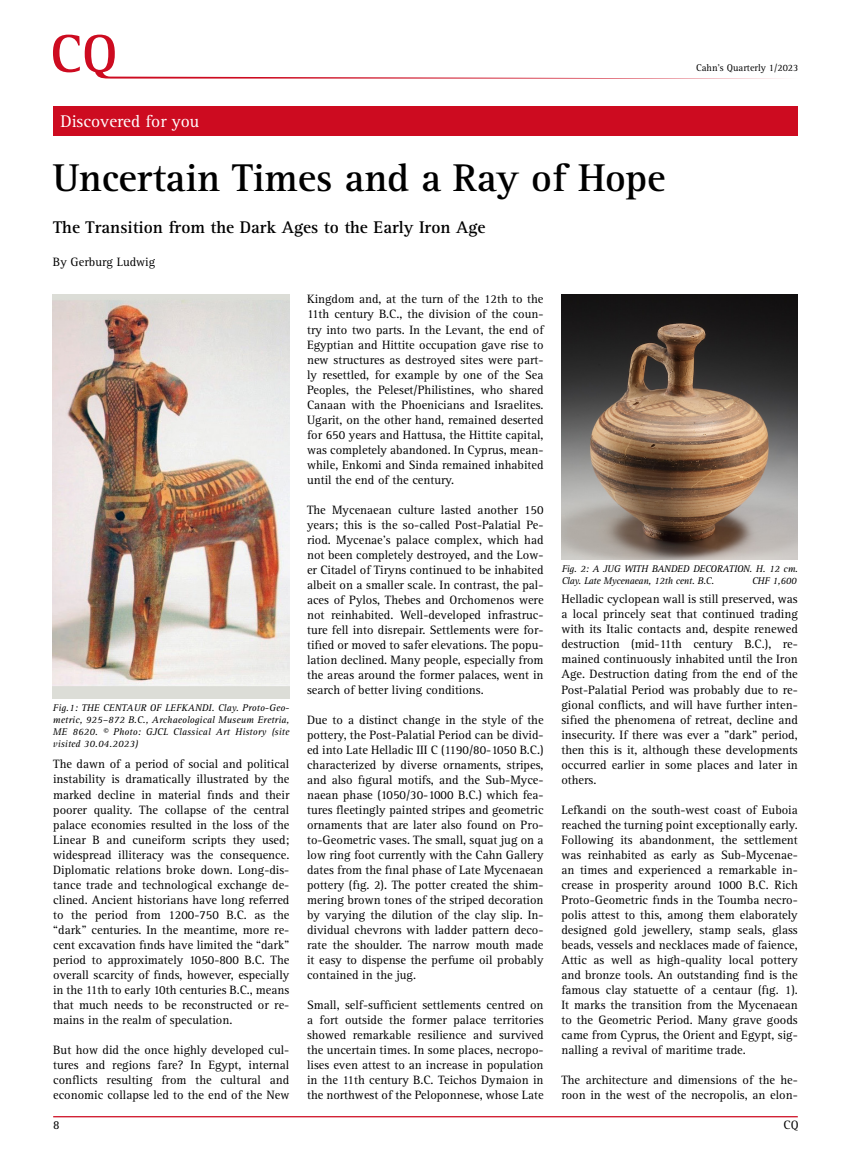
<style>
.page{position:relative;width:851px;height:1170px;background:#fff}
.page>*{position:absolute;margin:0;border:0;box-sizing:border-box;transform-origin:0 0}
.t1{font:700 40px "Rotis Serif Std";letter-spacing:-.005em;color:#000}
.t2{font:700 17.5px "Rotis Serif Std";color:#000}
.t3{font:17.5px "Rotis Serif Std";color:#fff}
.t4{font:12.5px/15px "Rotis Serif Std";color:#000;text-align:justify}
.t5{font:italic 10px/12px "Rotis Serif Std";letter-spacing:-.02em;color:#000;text-align:justify}
.t6{font:10px "Rotis Serif Std";color:#000}
</style>
<div class="page">
<hr style="left:53px;top:1115px;width:744px;height:2px;background:#cd0b20">
<svg style="left:53px;top:35px;width:731px;height:44px"></svg>
<div style="left:53px;top:106px;width:744px;height:30px;background:#cd0b20"></div>
<img style="left:53px;top:295px;width:236px;height:403px">
<img style="left:561px;top:295px;width:236px;height:264px">
<h2 class="t3" style="left:60px;top:111px;width:140px">Discovered for you</h2>
<h1 class="t1" style="left:53px;top:154px;width:614px">Uncertain Times and a Ray of Hope</h1>
<h2 class="t2" style="left:53px;top:217px;width:434px">The Transition from the Dark Ages to the Early Iron Age</h2>
<p class="t4" style="left:53px;top:254px;width:104px">By Gerburg Ludwig</p>
<p class="t6" style="left:696px;top:62px;width:104px">Cahn’s Quarterly 1/2023</p>
<p class="t5" style="left:53px;top:701px;width:238px">Fig.1: THE CENTAUR OF LEFKANDI. Clay. Proto-Geo&shy;metric, 925–872 B.C., Archaeological Museum Eretria, ME 8620. © Photo: GJCL Classical Art History (site visited 30.04.2023)</p>
<p class="t4" style="left:53px;top:757px;width:238px">The dawn of a period of social and political instability is dramatically illustrated by the marked decline in material finds and their poorer quality. The collapse of the central palace economies resulted in the loss of the Linear B and cuneiform scripts they used; widespread illiteracy was the consequence.<br>Diplomatic relations broke down. Long-dis&shy;tance trade and technological exchange de&shy;clined. Ancient historians have long referred to the period from 1200-750 B.C. as the “dark" centuries. In the meantime, more re&shy;cent excavation finds have limited the “dark" period to approximately 1050-800 B.C. The overall scarcity of finds, however, especially in the 11th to early 10th centuries B.C., means that much needs to be reconstructed or re&shy;mains in the realm of speculation.</p>
<p class="t4" style="left:53px;top:1042px;width:238px">But how did the once highly developed cul&shy;tures and regions fare? In Egypt, internal conflicts resulting from the cultural and economic collapse led to the end of the New</p>
<p class="t4" style="left:53px;top:1117px;width:8px">8</p>
<p class="t4" style="left:307px;top:292px;width:238px">Kingdom and, at the turn of the 12th to the 11th century B.C., the division of the coun&shy;try into two parts. In the Levant, the end of Egyptian and Hittite occupation gave rise to new structures as destroyed sites were part&shy;ly resettled, for example by one of the Sea Peoples, the Peleset/Philistines, who shared Canaan with the Phoenicians and Israelites.<br>Ugarit, on the other hand, remained deserted for 650 years and Hattusa, the Hittite capital, was completely abandoned. In Cyprus, mean&shy;while, Enkomi and Sinda remained inhabited until the end of the century.</p>
<p class="t4" style="left:307px;top:502px;width:238px">The Mycenaean culture lasted another 150 years; this is the so-called Post-Palatial Pe&shy;riod. Mycenae's palace complex, which had not been completely destroyed, and the Low&shy;er Citadel of Tiryns continued to be inhabited albeit on a smaller scale. In contrast, the pal&shy;aces of Pylos, Thebes and Orchomenos were not reinhabited. Well-developed infrastruc&shy;ture fell into disrepair. Settlements were for&shy;tified or moved to safer elevations. The popu&shy;lation declined. Many people, especially from the areas around the former palaces, went in search of better living conditions.</p>
<p class="t4" style="left:307px;top:712px;width:238px">Due to a distinct change in the style of the pottery, the Post-Palatial Period can be divid&shy;ed into Late Helladic III C (1190/80-1050 B.C.) characterized by diverse ornaments, stripes, and also figural motifs, and the Sub-Myce&shy;naean phase (1050/30-1000 B.C.) which fea&shy;tures fleetingly painted stripes and geometric ornaments that are later also found on Pro&shy;to-Geometric vases. The small, squat jug on a low ring foot currently with the Cahn Gallery dates from the final phase of Late Mycenaean pottery (fig. 2). The potter created the shim&shy;mering brown tones of the striped decoration by varying the dilution of the clay slip. In&shy;dividual chevrons with ladder pattern deco&shy;rate the shoulder. The narrow mouth made it easy to dispense the perfume oil probably contained in the jug.</p>
<p class="t4" style="left:307px;top:997px;width:238px">Small, self-sufficient settlements centred on a fort outside the former palace territories showed remarkable resilience and survived the uncertain times. In some places, necropo&shy;lises even attest to an increase in population in the 11th century B.C. Teichos Dymaion in the northwest of the Peloponnese, whose Late</p>
<p class="t5" style="left:561px;top:563px;width:238px">Fig. 2: A JUG WITH BANDED DECORATION. H. 12 cm.<br>Clay. Late Mycenaean, 12th cent. B.C.</p>
<p class="t5" style="left:752px;top:575px;width:46px">CHF 1,600</p>
<p class="t4" style="left:561px;top:592px;width:238px">Helladic cyclopean wall is still preserved, was a local princely seat that continued trading with its Italic contacts and, despite renewed destruction (mid-11th century B.C.), re&shy;mained continuously inhabited until the Iron Age. Destruction dating from the end of the Post-Palatial Period was probably due to re&shy;gional conflicts, and will have further inten&shy;sified the phenomena of retreat, decline and insecurity. If there was ever a "dark" period, then this is it, although these developments occurred earlier in some places and later in others.</p>
<p class="t4" style="left:561px;top:802px;width:238px">Lefkandi on the south-west coast of Euboia reached the turning point exceptionally early.<br>Following its abandonment, the settlement was reinhabited as early as Sub-Mycenae&shy;an times and experienced a remarkable in&shy;crease in prosperity around 1000 B.C. Rich Proto-Geometric finds in the Toumba necro&shy;polis attest to this, among them elaborately designed gold jewellery, stamp seals, glass beads, vessels and necklaces made of faience, Attic as well as high-quality local pottery and bronze tools. An outstanding find is the famous clay statuette of a centaur (fig. 1).<br>It marks the transition from the Mycenaean to the Geometric Period. Many grave goods came from Cyprus, the Orient and Egypt, sig&shy;nalling a revival of maritime trade.</p>
<p class="t4" style="left:561px;top:1072px;width:238px">The architecture and dimensions of the he&shy;roon in the west of the necropolis, an elon-</p>
<p class="t4" style="left:783px;top:1117px;width:17px">CQ</p>
</div>
